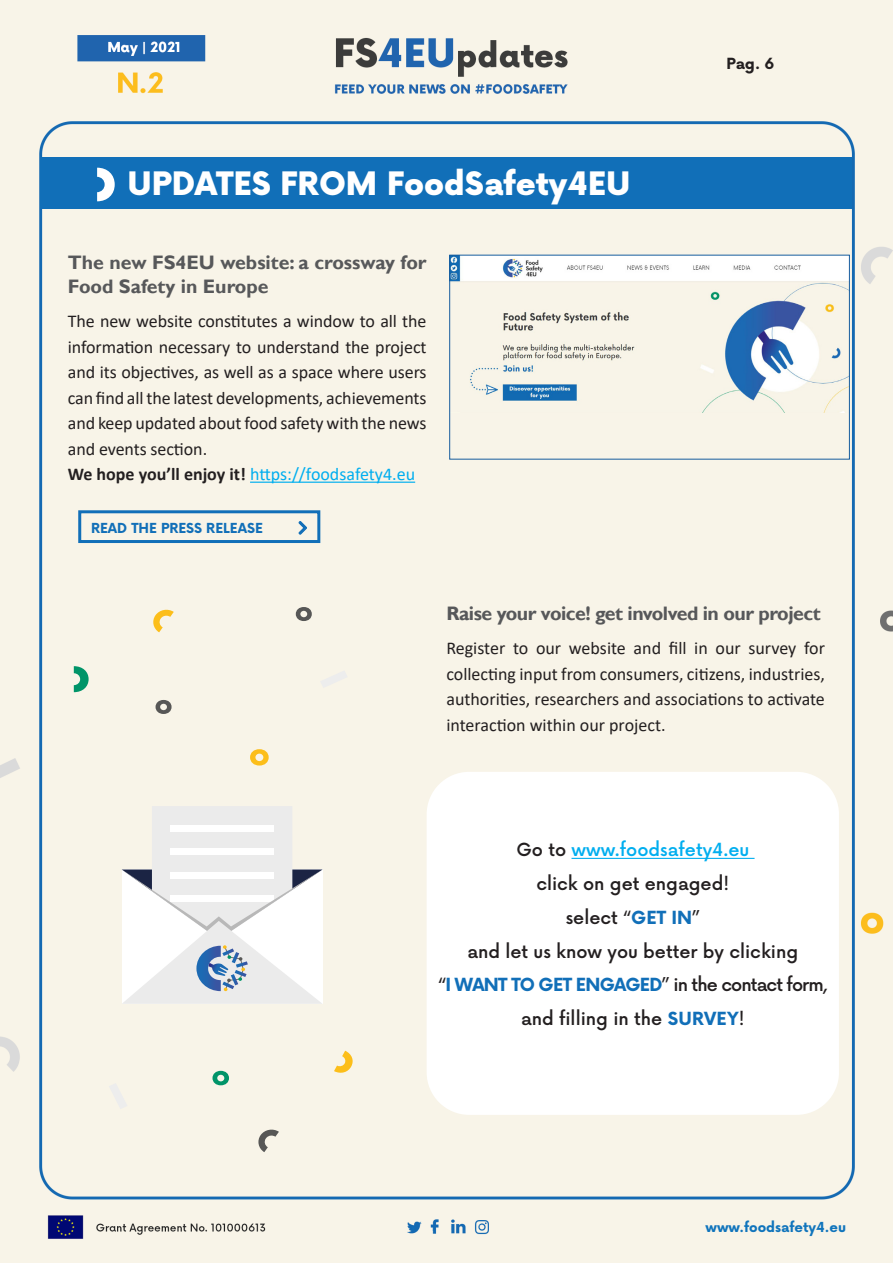
<style>
.page{position:relative;width:893px;height:1263px;background:#f8f4e8}
.page>*{position:absolute;margin:0;border:0;box-sizing:border-box;transform-origin:0 0}
.titoli_sezioni{font:900 31.5px "Now Alt";color:#fff}
.Titolo_news{font:700 19.5px/24px "Gill Sans";color:#57585a}
.Titolo_news-2{font:700 19.5px "Gill Sans";letter-spacing:-.02em;color:#57585a}
.testo{font:18px/25.5px "Calibri";letter-spacing:-.005em;color:#231f20;text-align:justify}
.testo-2{font:18px "Calibri";color:#00aeef}
.testo-3{font:500 17.7px "Now Alt";color:#231f20}
.testo-4{font:500 17.7px "Now Alt";letter-spacing:-.05em;color:#231f20}
.testo-5{font:500 17.7px "Now Alt";color:#00aeef}
.t1{font:700 15px "Now Alt";color:#231f20}
.testo-6{font:700 13.5px "Now Alt";color:#116fb8}
.t2{font:700 13.5px "Now Alt";color:#1074bc}
.t3{font:9px "Calibri";color:#f8f4e8}
.s1{font-style:inherit}
.s2{font-weight:700;color:#231f20}
.s3{color:#231f20}
.s4{font-weight:700;color:#116fb8}
</style>
<div class="page">
<div style="left:41px;top:157px;width:811px;height:52px;background:#116fb8"></div>
<svg style="left:97px;top:168px;width:18px;height:33px"></svg>
<hr style="left:250px;top:482px;width:165px;height:1px;background:#00aeef">
<div style="left:427px;top:772px;width:412px;height:343px;background:#fff;border-radius:43px"></div>
<div style="left:78px;top:510px;width:242px;height:33px;border:3px solid #116fb8"></div>
<svg style="left:297px;top:520px;width:11px;height:16px"></svg>
<svg style="left:250px;top:749px;width:19px;height:16px"></svg>
<svg style="left:156px;top:700px;width:16px;height:14px"></svg>
<svg style="left:296px;top:607px;width:16px;height:14px"></svg>
<svg style="left:212px;top:1071px;width:17px;height:14px"></svg>
<svg style="left:320px;top:670px;width:28px;height:18px"></svg>
<svg style="left:109px;top:1083px;width:19px;height:26px"></svg>
<svg style="left:151px;top:608px;width:23px;height:24px"></svg>
<svg style="left:257px;top:1128px;width:22px;height:24px"></svg>
<svg style="left:334px;top:1051px;width:20px;height:23px"></svg>
<svg style="left:74px;top:666px;width:15px;height:26px"></svg>
<svg style="left:122px;top:806px;width:201px;height:198px"></svg>
<img style="left:452px;top:257px;width:395px;height:155px">
<hr style="left:571px;top:858px;width:184px;height:1px;background:#00aeef">
<p class="titoli_sezioni" style="left:128px;top:161px;width:504px">UPDATES FROM F<span class="s1">oodSafety4EU</span></p>
<p class="Titolo_news" style="left:68px;top:251px;width:360px">The new FS4EU website: a crossway for<br>Food Safety in Europe</p>
<p class="testo" style="left:68px;top:308px;width:360px">The new website constitutes a window to all the information necessary to understand the project and its objectives, as well as a space where users can find all the latest developments, achievements and keep updated about food safety with the news and events section.</p>
<p class="testo-2" style="left:68px;top:462px;width:349px"><span class="s2">We hope you’ll enjoy it!</span> https://foodsafety4.eu</p>
<p class="testo-6" style="left:91px;top:518px;width:173px">READ THE PRESS RELEASE</p>
<p class="t1" style="left:726px;top:53px;width:50px">Pag. 6</p>
<p class="Titolo_news-2" style="left:446px;top:601px;width:376px">Raise your voice! get involved in our project</p>
<p class="testo" style="left:446px;top:635px;width:380px">Register to our website and fill in our survey for collecting input from consumers, citizens, industries, authorities, researchers and associations to activate interaction within our project.</p>
<p class="testo-5" style="left:516px;top:836px;width:234px"><span class="s3">Go to</span> www.foodsafety4.eu</p>
<p class="testo-3" style="left:536px;top:870px;width:194px">click on get engaged!</p>
<p class="testo-3" style="left:566px;top:904px;width:136px">select “<span class="s4">GET IN</span>”</p>
<p class="testo-3" style="left:467px;top:937px;width:332px">and let us know you better by clicking</p>
<p class="testo-4" style="left:438px;top:971px;width:391px">“<span class="s4">I WANT TO GET ENGAGED</span>” in the contact form,</p>
<p class="testo-3" style="left:521px;top:1005px;width:225px">and filling in the <span class="s4">SURVEY</span>!</p>
<p class="t3" style="left:479px;top:1222px;width:6px">*</p>
<p class="t2" style="left:705px;top:1217px;width:142px">www.foodsafety4.eu</p>
</div>
